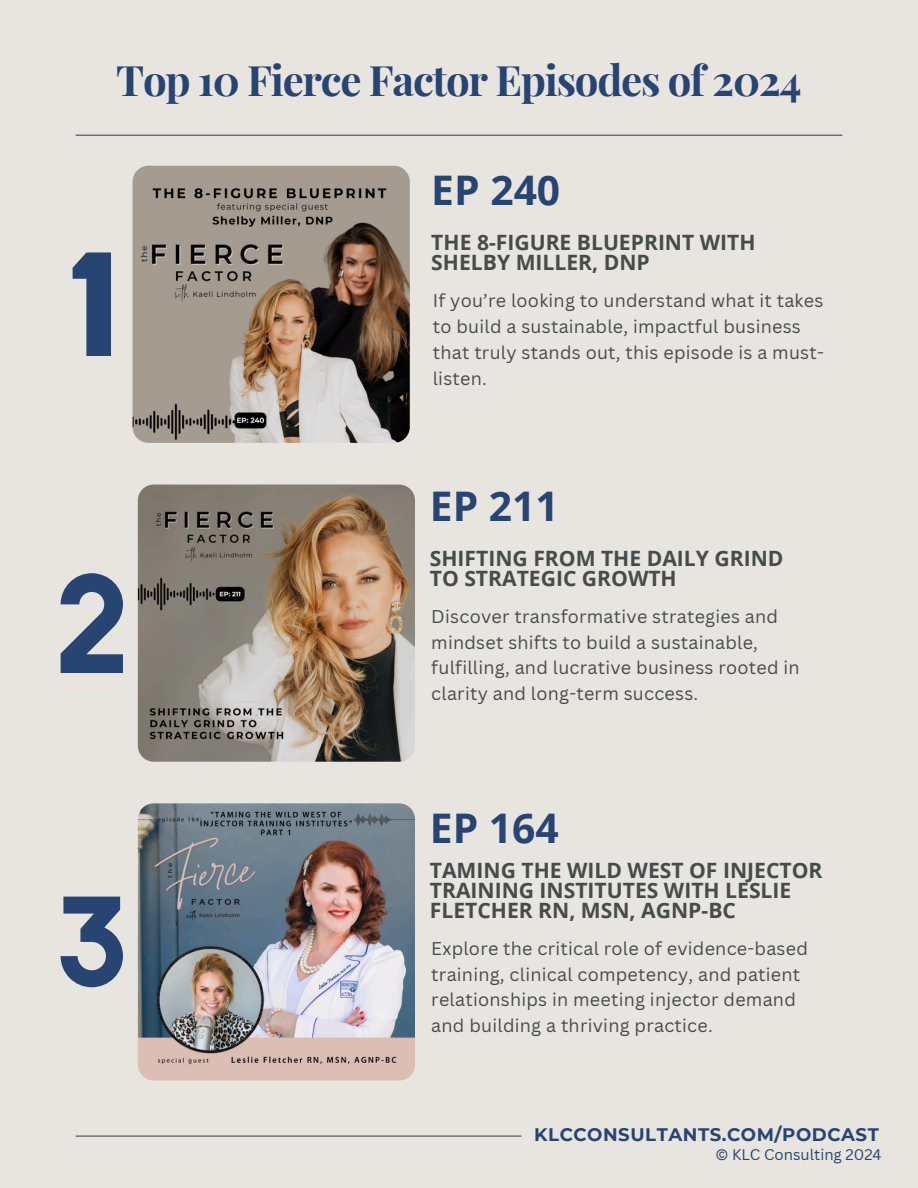
<style>
.page{position:relative;width:918px;height:1188px;background:#e8e4e0}
.page>*{position:absolute;margin:0;border:0;box-sizing:border-box;transform-origin:0 0}
.t1{font:700 42px "Playfair Display";letter-spacing:-.03em;color:#274472}
.t2{font:700 40.8px "Open Sans";color:#274472}
.t3{font:700 21.15px/20.2px "Open Sans";color:#464c4c}
.t4{font:700 18.15px "Montserrat";letter-spacing:.03em;color:#274472}
.t5{font:18px/25.8px "Canva Sans";letter-spacing:.015em;color:#464c4c}
.t6{font:15px "Canva Sans";color:#274472}
</style>
<div class="page">
<hr style="left:76px;top:135px;width:766px;height:1px;background:#464c4c">
<svg style="left:73px;top:252px;width:38px;height:104px"></svg>
<img style="left:138px;top:485px;width:277px;height:277px;border-radius:16px">
<svg style="left:61px;top:573px;width:61px;height:100px"></svg>
<img style="left:138px;top:803px;width:277px;height:278px;border-radius:16px">
<svg style="left:61px;top:897px;width:61px;height:90px"></svg>
<hr style="left:76px;top:1136px;width:445px;height:1px;background:#464c4c">
<img style="left:133px;top:166px;width:277px;height:277px;border-radius:16px">
<h3 class="t1" style="left:116px;top:51px;width:687px">Top 10 Fierce Factor Episodes of 2024</h3>
<p class="t2" style="left:431px;top:162px;width:130px">EP 240</p>
<p class="t3" style="left:431px;top:232px;width:326px">THE 8-FIGURE BLUEPRINT WITH<br>SHELBY MILLER, DNP</p>
<h1 class="t5" style="left:433px;top:287px;width:393px">If you’re looking to understand what it takes to build a sustainable, impactful business that truly stands out, this episode is a must&shy;listen.</h1>
<h1 class="t2" style="left:430px;top:478px;width:130px">EP 211</h1>
<p class="t3" style="left:430px;top:548px;width:355px">SHIFTING FROM THE DAILY GRIND<br>TO STRATEGIC GROWTH</p>
<h5 class="t5" style="left:431px;top:603px;width:370px">Discover transformative strategies and mindset shifts to build a sustainable, fulfilling, and lucrative business rooted in clarity and long-term success.</h5>
<h1 class="t2" style="left:430px;top:800px;width:130px">EP 164</h1>
<p class="t3" style="left:430px;top:859px;width:394px">TAMING THE WILD WEST OF INJECTOR<br>TRAINING INSTITUTES WITH LESLIE<br>FLETCHER RN, MSN, AGNP-BC</p>
<h3 class="t5" style="left:431px;top:935px;width:378px">Explore the critical role of evidence-based training, clinical competency, and patient relationships in meeting injector demand and building a thriving practice.</h3>
<p class="t4" style="left:534px;top:1123px;width:346px">KLCCONSULTANTS.COM/PODCAST</p>
<h5 class="t6" style="left:715px;top:1144px;width:168px">© KLC Consulting 2024</h5>
</div>
